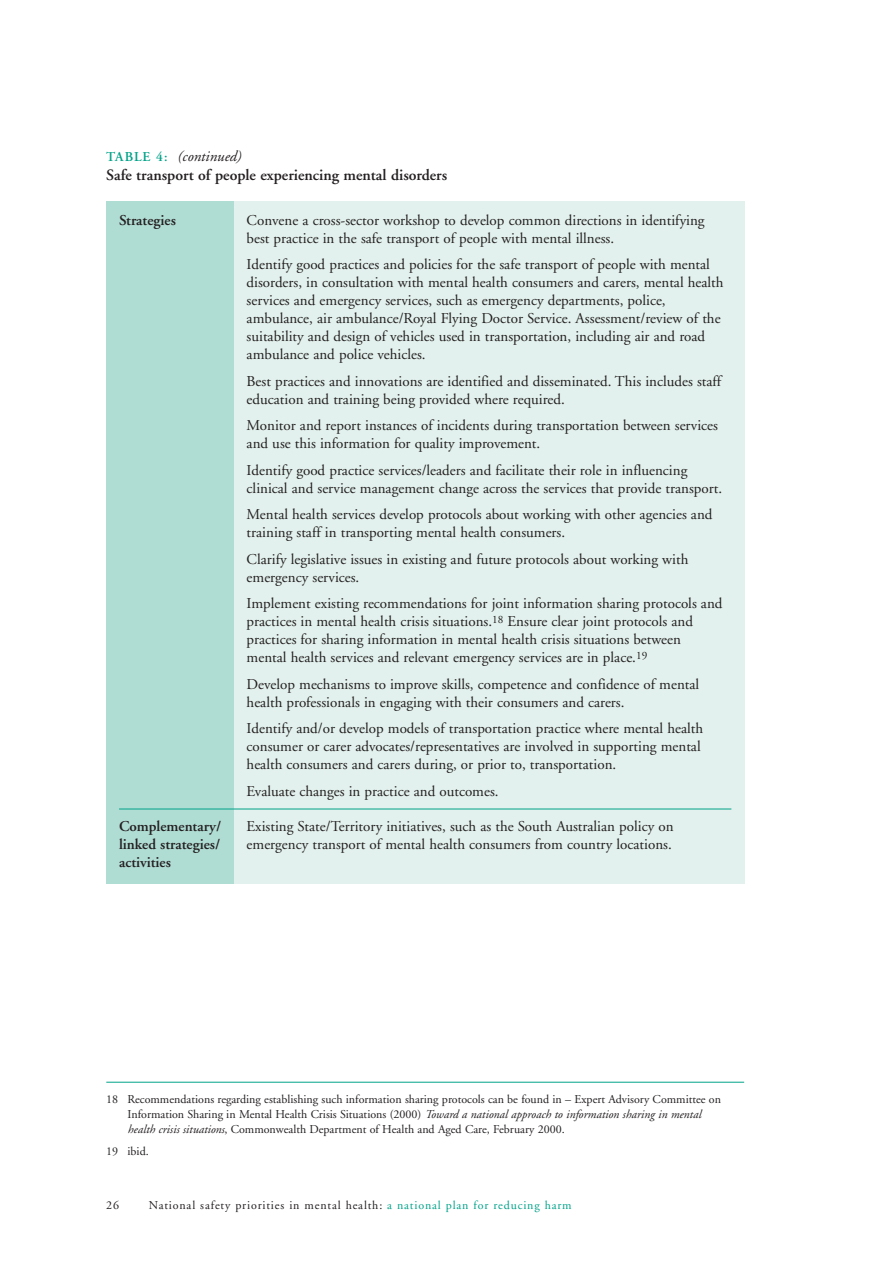
<style>
.page{position:relative;width:893px;height:1263px;background:#fff}
.page>*{position:absolute;margin:0;border:0;box-sizing:border-box;transform-origin:0 0}
.t1{font:600 15.75px "Adobe Garamond";color:#231f20}
.t2{font:15px/18px "Adobe Garamond";color:#231f20}
.t3{font:600 15px "Adobe Garamond";color:#231f20}
.t4{font:italic 15px "Adobe Garamond";color:#231f20}
.t5{font:12px/15px "Adobe Garamond";color:#231f20}
.t6{font:12px "Adobe Garamond";letter-spacing:.07em;color:#231f20}
.s1{font-weight:600;font-style:normal;font-size:13.5px;color:#00a289}
.s2{font-style:italic}
.s3{color:#00a289}
</style>
<div class="page">
<div style="left:234px;top:201px;width:510px;height:683px;background:#e2f1ed"></div>
<div style="left:106px;top:201px;width:128px;height:683px;background:#afdcd3"></div>
<hr style="left:119px;top:809px;width:612px;height:1px;background:#00a289">
<hr style="left:106px;top:1082px;width:638px;height:1px;background:#00a289">
<p class="t4" style="left:106px;top:150px;width:136px"><span class="s1">TABLE 4:</span> (continued)</p>
<p class="t1" style="left:106px;top:168px;width:342px">Safe transport of people experiencing mental disorders</p>
<p class="t3" style="left:119px;top:214px;width:58px">Strategies</p>
<p class="t2" style="left:247px;top:212px;width:459px">Convene a cross-sector workshop to develop common directions in identifying best practice in the safe transport of people with mental illness.</p>
<p class="t2" style="left:247px;top:257px;width:478px">Identify good practices and policies for the safe transport of people with mental disorders, in consultation with mental health consumers and carers, mental health services and emergency services, such as emergency departments, police, ambulance, air ambulance/Royal Flying Doctor Service. Assessment/review of the suitability and design of vehicles used in transportation, including air and road ambulance and police vehicles.</p>
<p class="t2" style="left:247px;top:373px;width:476px">Best practices and innovations are identified and disseminated. This includes staff education and training being provided where required.</p>
<p class="t2" style="left:247px;top:418px;width:473px">Monitor and report instances of incidents during transportation between services and use this information for quality improvement.</p>
<p class="t2" style="left:247px;top:462px;width:477px">Identify good practice services/leaders and facilitate their role in influencing clinical and service management change across the services that provide transport.</p>
<p class="t2" style="left:247px;top:507px;width:467px">Mental health services develop protocols about working with other agencies and training staff in transporting mental health consumers.</p>
<p class="t2" style="left:247px;top:551px;width:443px">Clarify legislative issues in existing and future protocols about working with emergency services.</p>
<p class="t2" style="left:247px;top:596px;width:477px">Implement existing recommendations for joint information sharing protocols and practices in mental health crisis situations.<sup>18</sup> Ensure clear joint protocols and practices for sharing information in mental health crisis situations between mental health services and relevant emergency services are in place.<sup>19</sup></p>
<p class="t2" style="left:247px;top:676px;width:454px">Develop mechanisms to improve skills, competence and confidence of mental health professionals in engaging with their consumers and carers.</p>
<p class="t2" style="left:247px;top:721px;width:458px">Identify and/or develop models of transportation practice where mental health consumer or carer advocates/representatives are involved in supporting mental health consumers and carers during, or prior to, transportation.</p>
<p class="t2" style="left:247px;top:783px;width:254px">Evaluate changes in practice and outcomes.</p>
<p class="t3" style="left:119px;top:820px;width:104px">Complementary/</p>
<p class="t2" style="left:247px;top:818px;width:428px">Existing State/Territory initiatives, such as the South Australian policy on</p>
<p class="t3" style="left:119px;top:838px;width:103px">linked strategies/</p>
<p class="t2" style="left:247px;top:836px;width:427px">emergency transport of mental health consumers from country locations.</p>
<p class="t3" style="left:119px;top:856px;width:53px">activities</p>
<p class="t5" style="left:128px;top:1093px;width:595px;text-indent:-21px">18 Recommendations regarding establishing such information sharing protocols can be found in – Expert Advisory Committee on<br>Information Sharing in Mental Health Crisis Situations (2000) <span class="s2">Toward a national approach to information sharing in mental health crisis situations</span>, Commonwealth Department of Health and Aged Care, February 2000.</p>
<p class="t5" style="left:106px;top:1144px;width:44px">19 ibid.</p>
<p class="t5" style="left:106px;top:1199px;width:14px">26</p>
<p class="t6" style="left:149px;top:1200px;width:424px">National safety priorities in mental health: <span class="s3">a national plan for reducing harm</span></p>
</div>
